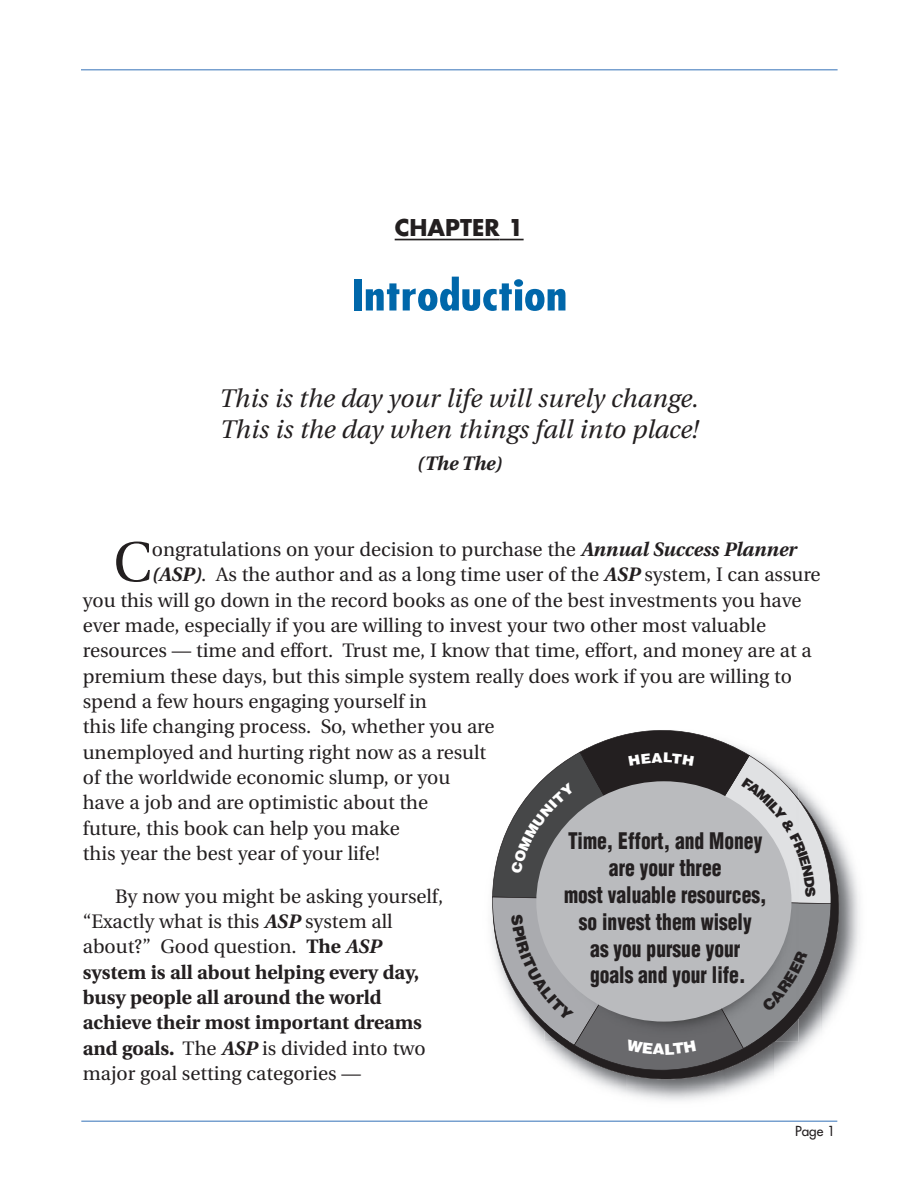
<style>
.page{position:relative;width:918px;height:1188px;background:#fff}
.page>*{position:absolute;margin:0;border:0;box-sizing:border-box;transform-origin:0 0}
.t1{font:56.1px "Utopia";color:#231f20}
.t2{font:700 condensed 42px "Futura";color:#0067aa;scale:1.2 1}
.t3{font:italic 25.5px/31.5px "Utopia";color:#231f20}
.t4{font:700 22.5px "Futura";color:#231f20}
.t5{font:900 condensed 22.35px/26.7px "Helvetica";color:#231f20;text-align:center;scale:.87 1}
.t6{font:19.5px/25.3px "Utopia";color:#231f20}
.t7{font:italic 700 19.5px "Utopia";letter-spacing:.005em;color:#231f20}
.t8{font:13.5px "Futura";color:#231f20}
.s1{font-weight:700;font-style:italic}
.s2{font-weight:700}
</style>
<div class="page">
<hr style="left:395px;top:239px;width:105px;height:1px;background:#231f20">
<svg style="left:500px;top:239px;width:24px;height:1px"></svg>
<hr style="left:81px;top:69px;width:757px;height:1px;background:#77a0cf">
<hr style="left:81px;top:1120px;width:756px;height:2px;background:#77a0cf">
<img style="left:839px;top:834px;width:15px;height:36px">
<img style="left:839px;top:870px;width:21px;height:133px">
<svg style="left:832px;top:822px;width:7px;height:192px"></svg>
<svg style="left:491px;top:730px;width:341px;height:349px"></svg>
<p class="t4" style="left:395px;top:217px;width:130px">CHAPTER 1</p>
<h2 class="t2" style="left:351px;top:277px;width:182px">Introduction</h2>
<h3 class="t3" style="left:219px;top:385px;width:481px">This is the day your life will surely change.<br>This is the day when things fall into place!</h3>
<p class="t7" style="left:417px;top:456px;width:87px">(The The)</p>
<h1 class="t1" style="left:113px;top:540px;width:40px">C</h1>
<p class="t6" style="left:152px;top:538px;width:646px">ongratulations on your decision to purchase the <span class="s1">Annual Success Planner</span></p>
<p class="t6" style="left:152px;top:564px;width:671px"><span class="s1">(ASP)</span>. As the author and as a long time user of the <span class="s1">ASP</span> system, I can assure</p>
<p class="t6" style="left:83px;top:589px;width:720px">you this will go down in the record books as one of the best investments you have</p>
<p class="t6" style="left:83px;top:614px;width:685px">ever made, especially if you are willing to invest your two other most valuable</p>
<p class="t6" style="left:83px;top:640px;width:730px">resources — time and effort. Trust me, I know that time, effort, and money are at a</p>
<p class="t6" style="left:83px;top:665px;width:711px">premium these days, but this simple system really does work if you are willing to</p>
<p class="t6" style="left:83px;top:690px;width:346px">spend a few hours engaging yourself in</p>
<p class="t6" style="left:83px;top:716px;width:413px">this life changing process. So, whether you are</p>
<p class="t6" style="left:83px;top:741px;width:405px">unemployed and hurting right now as a result</p>
<p class="t6" style="left:83px;top:766px;width:369px">of the worldwide economic slump, or you</p>
<p class="t6" style="left:83px;top:792px;width:347px">have a job and are optimistic about the</p>
<p class="t6" style="left:83px;top:817px;width:318px">future, this book can help you make</p>
<p class="t6" style="left:83px;top:842px;width:298px">this year the best year of your life!</p>
<p class="t6" style="left:83px;top:885px;width:362px;text-indent:32px">By now you might be asking yourself, “Exactly what is this <span class="s1">ASP</span> system all about?” Good question. <span class="s2">The</span> <span class="s1">ASP </span><span class="s2">system is all about helping every day, busy people all around the world achieve their most important dreams and goals.</span> The <span class="s1">ASP</span> is divided into two major goal setting categories —</p>
<p class="t5" style="left:564px;top:828px;width:234px">Time, Effort, and Money are your three<br>most valuable resources, so invest them wisely<br>as you pursue your<br>goals and your life.</p>
<p class="t8" style="left:795px;top:1124px;width:42px">Page 1</p>
</div>
